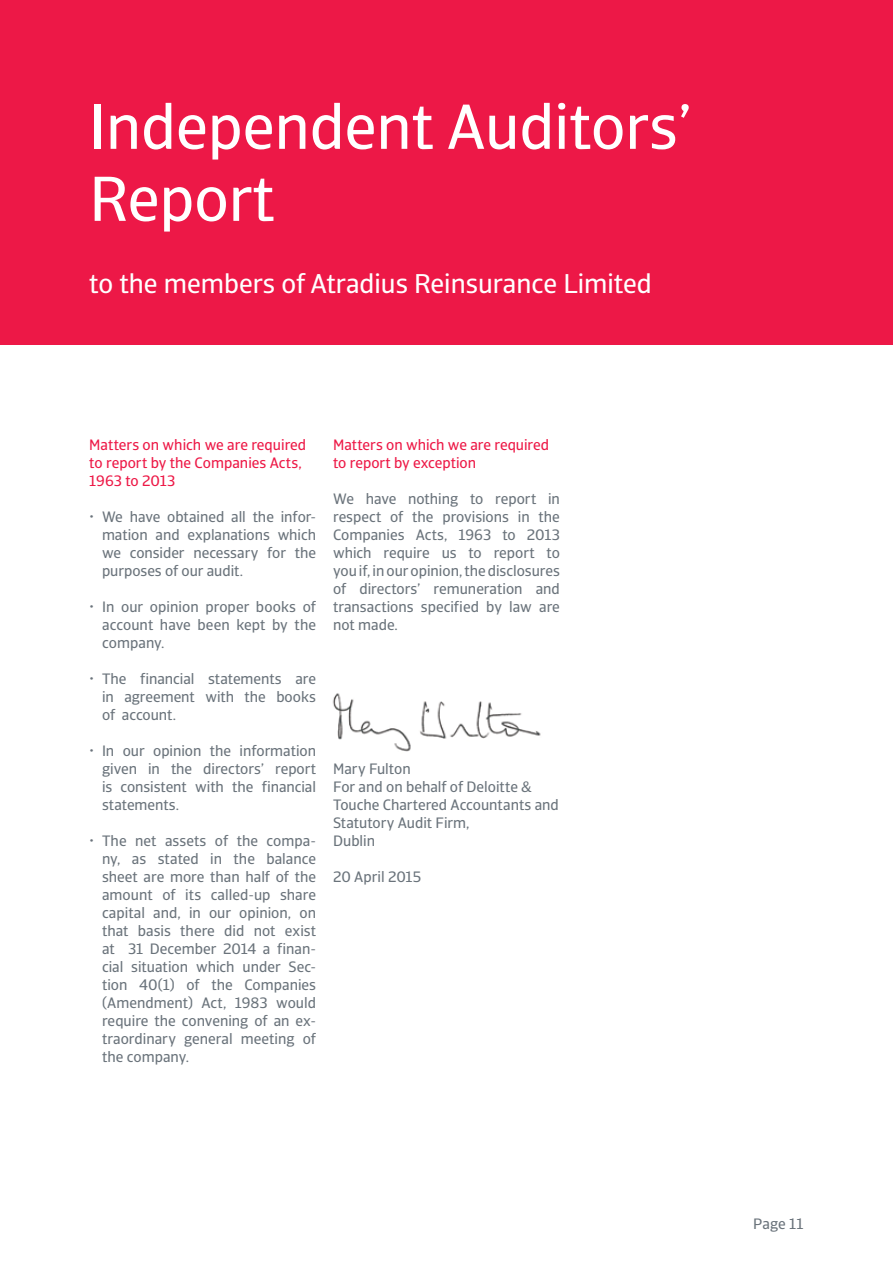
<style>
.page{position:relative;width:893px;height:1263px;background:#fff}
.page>*{position:absolute;margin:0;border:0;box-sizing:border-box;transform-origin:0 0}
.t1{font:63px/72px "Catalana Sans";color:#fff}
.t2{font:27px "Catalana Sans";color:#fff}
.t3{font:15px/18px "Catalana Sans";color:#6a737b;text-align:justify}
.t4{font:15px/18px "Catalana Sans";color:#ed1846}
</style>
<div class="page">
<div style="left:0;top:0;width:893px;height:344px;background:#ed1847"></div>
<img style="left:332px;top:693px;width:209px;height:59px">
<h1 class="t1" style="left:89px;top:92px;width:603px">Independent Auditors’<br>Report</h1>
<h2 class="t2" style="left:89px;top:267px;width:564px">to the members of Atradius Reinsurance Limited</h2>
<p class="t4" style="left:89px;top:436px;width:218px">Matters on which we are required to report by the Companies Acts,<br>1963 to 2013</p>
<p class="t3" style="left:102px;top:508px;width:216px;text-indent:-13px">• We have obtained all the infor&shy;mation and explanations which we consider necessary for the purposes of our audit.</p>
<p class="t3" style="left:102px;top:598px;width:215px;text-indent:-13px">• In our opinion proper books of account have been kept by the company.</p>
<p class="t3" style="left:102px;top:670px;width:216px;text-indent:-13px">• The financial statements are in agreement with the books of account.</p>
<p class="t3" style="left:102px;top:742px;width:216px;text-indent:-13px">• In our opinion the information given in the directors’ report is consistent with the financial statements.</p>
<p class="t3" style="left:102px;top:832px;width:216px;text-indent:-13px">• The net assets of the compa&shy;ny, as stated in the balance sheet are more than half of the amount of its called-up share capital and, in our opinion, on that basis there did not exist at 31 December 2014 a finan&shy;cial situation which under Sec&shy;tion 40(1) of the Companies (Amendment) Act, 1983 would require the convening of an ex&shy;traordinary general meeting of the company.</p>
<p class="t4" style="left:333px;top:436px;width:218px">Matters on which we are required to report by exception</p>
<p class="t3" style="left:333px;top:490px;width:228px">We have nothing to report in respect of the provisions in the Companies Acts, 1963 to 2013 which require us to report to you if, in our opinion, the disclosures of directors’ remuneration and transactions specified by law are not made.</p>
<p class="t3" style="left:333px;top:760px;width:227px;text-align:left">Mary Fulton<br>For and on behalf of Deloitte &amp;<br>Touche Chartered Accountants and<br>Statutory Audit Firm,<br>Dublin</p>
<p class="t3" style="left:333px;top:868px;width:90px">20 April 2015</p>
<p class="t3" style="left:753px;top:1214px;width:52px">Page 11</p>
</div>
